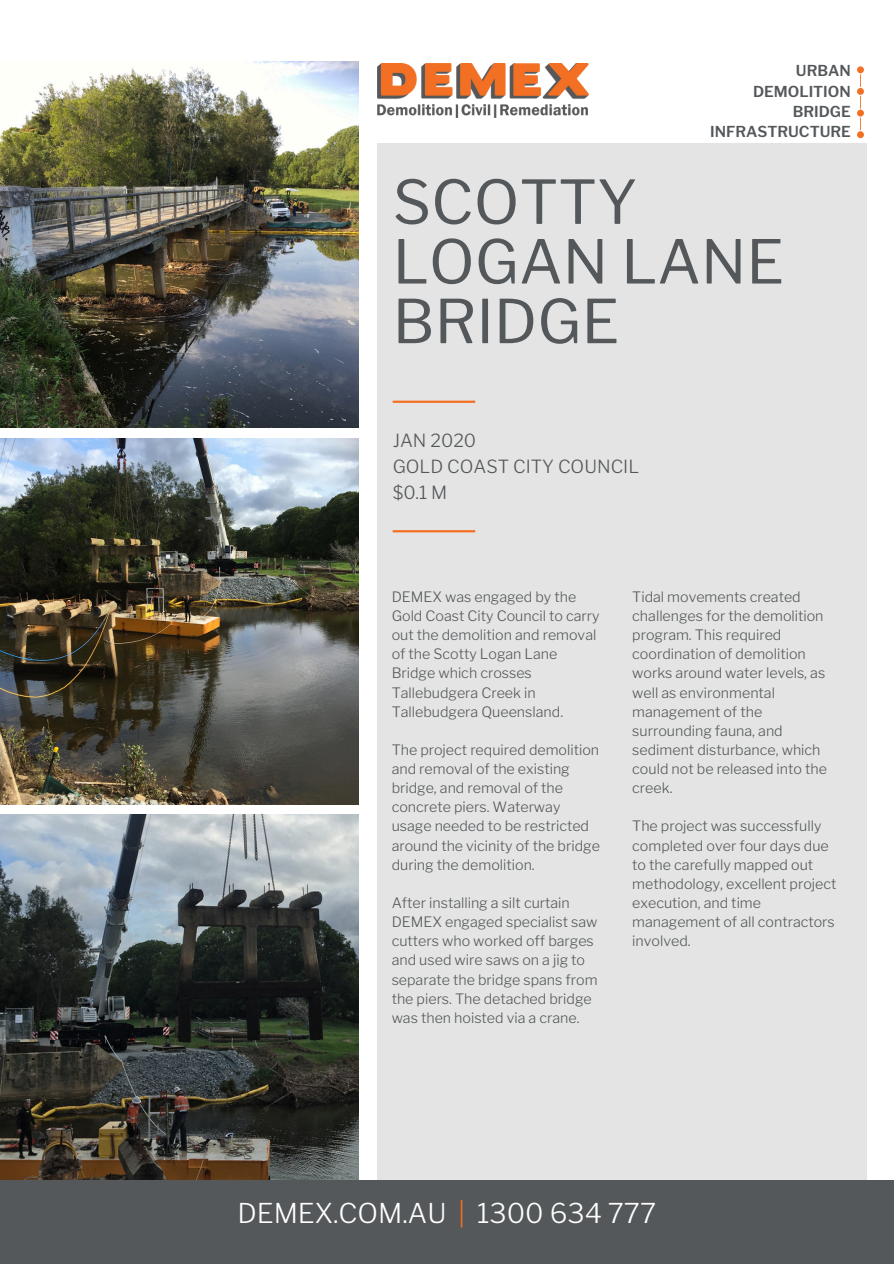
<style>
.page{position:relative;width:894px;height:1264px;background:#fff}
.page>*{position:absolute;margin:0;border:0;box-sizing:border-box;transform-origin:0 0}
.t1{font:60px/59.7px "Libre Franklin";color:#54585a}
.t2{font:300 27.15px "Libre Franklin";color:#fff}
.t3{font:300 18px "Libre Franklin";color:#54585a}
.t4{font:600 15px "Libre Franklin";color:#54585a}
.t5{font:300 14.25px/19.2px "Libre Franklin";color:#54585a}
.s1{color:#f37023}
</style>
<div class="page">
<div style="left:377px;top:143px;width:489px;height:1036px;background:#e4e4e4"></div>
<img style="left:0;top:61px;width:358px;height:366px">
<img style="left:0;top:438px;width:358px;height:366px">
<img style="left:0;top:814px;width:358px;height:366px">
<div style="left:0;top:1180px;width:893px;height:83px;background:#54585a"></div>
<img style="left:377px;top:63px;width:211px;height:54px">
<svg style="left:857px;top:66px;width:6px;height:72px"></svg>
<hr style="left:392px;top:400px;width:83px;height:3px;background:#f37023">
<hr style="left:392px;top:530px;width:83px;height:2px;background:#f37023">
<p class="t4" style="left:795px;top:62px;width:56px">URBAN</p>
<p class="t4" style="left:752px;top:82px;width:99px">DEMOLITION</p>
<p class="t4" style="left:792px;top:102px;width:59px">BRIDGE</p>
<p class="t4" style="left:709px;top:123px;width:142px">INFRASTRUCTURE</p>
<p class="t1" style="left:392px;top:172px;width:393px">SCOTTY<br>LOGAN LANE<br>BRIDGE</p>
<p class="t3" style="left:392px;top:429px;width:85px">JAN 2020</p>
<p class="t3" style="left:392px;top:455px;width:248px">GOLD COAST CITY COUNCIL</p>
<h2 class="t3" style="left:392px;top:481px;width:56px">$0.1 M</h2>
<p class="t5" style="left:391px;top:587px;width:209px">DEMEX was engaged by the<br>Gold Coast City Council to carry out the demolition and removal of the Scotty Logan Lane<br>Bridge which crosses<br>Tallebudgera Creek in<br>Tallebudgera Queensland.</p>
<p class="t5" style="left:391px;top:740px;width:210px">The project required demolition and removal of the existing bridge, and removal of the concrete piers. Waterway usage needed to be restricted around the vicinity of the bridge during the demolition.</p>
<p class="t5" style="left:391px;top:893px;width:207px">After installing a silt curtain<br>DEMEX engaged specialist saw cutters who worked off barges and used wire saws on a jig to separate the bridge spans from the piers. The detached bridge was then hoisted via a crane.</p>
<p class="t5" style="left:632px;top:587px;width:196px">Tidal movements created challenges for the demolition program. This required coordination of demolition works around water levels, as well as environmental management of the surrounding fauna, and sediment disturbance, which could not be released into the creek.</p>
<p class="t5" style="left:632px;top:816px;width:206px">The project was successfully completed over four days due to the carefully mapped out methodology, excellent project execution, and time management of all contractors involved.</p>
<h1 class="t2" style="left:237px;top:1196px;width:420px">DEMEX.COM.AU <span class="s1">|</span> 1300 634 777</h1>
</div>
